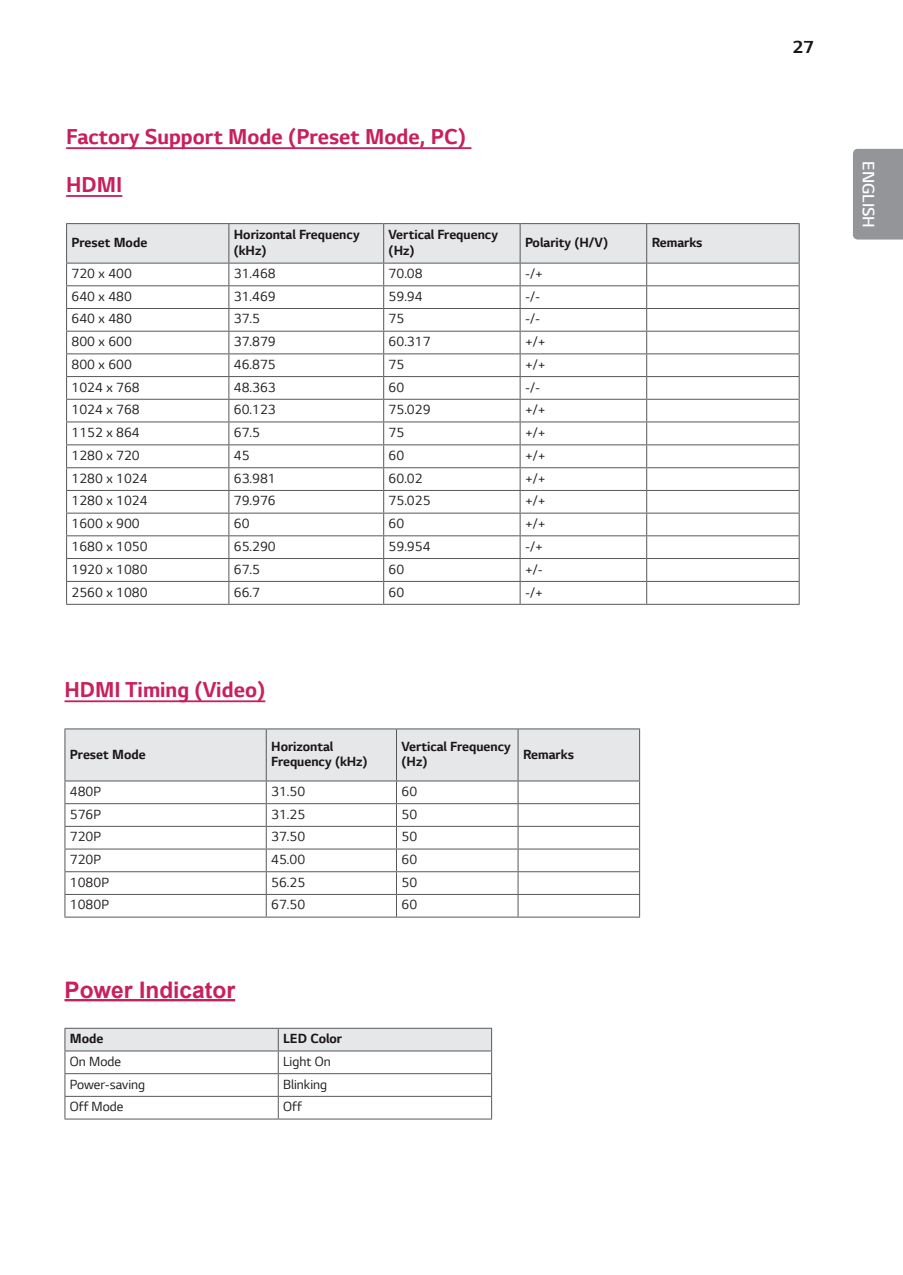
<style>
.page{position:relative;width:903px;height:1275px;background:#fff}
.page>*{position:absolute;margin:0;border:0;box-sizing:border-box;transform-origin:0 0}
.Title-1{font:700 22.75px "LG Smart";color:#c8205d}
.Title-1-2{font:700 22.75px "Arial";color:#c8205d}
.t1{font:700 18.38px "LG Smart";color:#1a161a}
.t2{font:600 17.5px "LG Smart";color:#fff}
.Body{font:14px "LG Smart";color:#231f20}
.Body-2{font:700 14px/16.8px "LG Smart";color:#1a161a}
</style>
<div class="page">
<div style="left:853px;top:149px;width:50px;height:91px;background:#939598"></div>
<hr style="left:66px;top:147px;width:405px;height:2px;background:#c8205d">
<hr style="left:66px;top:195px;width:56px;height:2px;background:#c8205d">
<hr style="left:66px;top:223px;width:163px;height:1px;background:#57585a">
<hr style="left:229px;top:223px;width:155px;height:1px;background:#57585a">
<hr style="left:384px;top:223px;width:136px;height:1px;background:#57585a">
<hr style="left:520px;top:223px;width:127px;height:1px;background:#57585a">
<hr style="left:647px;top:223px;width:152px;height:1px;background:#57585a">
<svg style="left:66px;top:224px;width:734px;height:380px"></svg>
<hr style="left:66px;top:535px;width:163px;height:1px;background:#57585a">
<hr style="left:66px;top:558px;width:163px;height:1px;background:#57585a">
<hr style="left:66px;top:581px;width:163px;height:1px;background:#57585a">
<hr style="left:229px;top:535px;width:155px;height:1px;background:#57585a">
<hr style="left:229px;top:558px;width:155px;height:1px;background:#57585a">
<hr style="left:229px;top:581px;width:155px;height:1px;background:#57585a">
<hr style="left:384px;top:535px;width:136px;height:1px;background:#57585a">
<hr style="left:384px;top:558px;width:136px;height:1px;background:#57585a">
<hr style="left:384px;top:581px;width:136px;height:1px;background:#57585a">
<hr style="left:520px;top:467px;width:127px;height:1px;background:#57585a">
<hr style="left:520px;top:490px;width:127px;height:1px;background:#57585a">
<hr style="left:520px;top:513px;width:127px;height:1px;background:#57585a">
<hr style="left:520px;top:535px;width:127px;height:1px;background:#57585a">
<hr style="left:520px;top:558px;width:127px;height:1px;background:#57585a">
<hr style="left:520px;top:581px;width:127px;height:1px;background:#57585a">
<hr style="left:520px;top:604px;width:127px;height:1px;background:#57585a">
<hr style="left:647px;top:467px;width:152px;height:1px;background:#57585a">
<hr style="left:647px;top:490px;width:152px;height:1px;background:#57585a">
<hr style="left:647px;top:513px;width:152px;height:1px;background:#57585a">
<hr style="left:647px;top:535px;width:152px;height:1px;background:#57585a">
<hr style="left:647px;top:558px;width:152px;height:1px;background:#57585a">
<hr style="left:647px;top:581px;width:152px;height:1px;background:#57585a">
<hr style="left:66px;top:604px;width:163px;height:1px;background:#57585a">
<hr style="left:229px;top:604px;width:155px;height:1px;background:#57585a">
<hr style="left:384px;top:604px;width:136px;height:1px;background:#57585a">
<hr style="left:647px;top:604px;width:152px;height:1px;background:#57585a">
<hr style="left:64px;top:700px;width:201px;height:2px;background:#c8205d">
<hr style="left:64px;top:999px;width:171px;height:2px;background:#c8205d">
<hr style="left:64px;top:728px;width:202px;height:1px;background:#57585a">
<hr style="left:266px;top:728px;width:130px;height:1px;background:#57585a">
<hr style="left:396px;top:728px;width:122px;height:1px;background:#57585a">
<hr style="left:518px;top:728px;width:122px;height:1px;background:#57585a">
<svg style="left:64px;top:729px;width:576px;height:188px"></svg>
<hr style="left:64px;top:917px;width:202px;height:1px;background:#57585a">
<hr style="left:266px;top:917px;width:130px;height:1px;background:#57585a">
<hr style="left:396px;top:917px;width:122px;height:1px;background:#57585a">
<hr style="left:518px;top:917px;width:122px;height:1px;background:#57585a">
<svg style="left:64px;top:1028px;width:428px;height:91px"></svg>
<hr style="left:64px;top:1119px;width:214px;height:1px;background:#57585a">
<hr style="left:278px;top:1119px;width:214px;height:1px;background:#57585a">
<p class="Title-1" style="left:66px;top:121px;width:401px">Factory Support Mode (Preset Mode, PC)</p>
<p class="Title-1" style="left:66px;top:169px;width:58px">HDMI</p>
<p class="Body-2" style="left:72px;top:234px;width:77px">Preset Mode</p>
<p class="Body-2" style="left:234px;top:225px;width:127px">Horizontal Frequency (kHz)</p>
<p class="Body-2" style="left:389px;top:225px;width:111px">Vertical Frequency (Hz)</p>
<p class="Body-2" style="left:525px;top:234px;width:84px">Polarity (H/V)</p>
<p class="Body-2" style="left:652px;top:234px;width:52px">Remarks</p>
<p class="Body" style="left:72px;top:264px;width:62px">720 x 400</p>
<p class="Body" style="left:234px;top:264px;width:43px">31.468</p>
<p class="Body" style="left:389px;top:264px;width:36px">70.08</p>
<p class="Body" style="left:525px;top:264px;width:19px">-/+</p>
<p class="Body" style="left:72px;top:287px;width:62px">640 x 480</p>
<p class="Body" style="left:234px;top:287px;width:43px">31.469</p>
<p class="Body" style="left:389px;top:287px;width:36px">59.94</p>
<p class="Body" style="left:525px;top:287px;width:17px">-/-</p>
<p class="Body" style="left:72px;top:310px;width:62px">640 x 480</p>
<p class="Body" style="left:234px;top:310px;width:28px">37.5</p>
<p class="Body" style="left:389px;top:310px;width:17px">75</p>
<p class="Body" style="left:525px;top:310px;width:17px">-/-</p>
<p class="Body" style="left:72px;top:332px;width:62px">800 x 600</p>
<p class="Body" style="left:234px;top:332px;width:43px">37.879</p>
<p class="Body" style="left:389px;top:332px;width:43px">60.317</p>
<p class="Body" style="left:525px;top:332px;width:22px">+/+</p>
<p class="Body" style="left:72px;top:355px;width:62px">800 x 600</p>
<p class="Body" style="left:234px;top:355px;width:43px">46.875</p>
<p class="Body" style="left:389px;top:355px;width:17px">75</p>
<p class="Body" style="left:525px;top:355px;width:22px">+/+</p>
<p class="Body" style="left:72px;top:378px;width:70px">1024 x 768</p>
<p class="Body" style="left:234px;top:378px;width:43px">48.363</p>
<p class="Body" style="left:389px;top:378px;width:17px">60</p>
<p class="Body" style="left:525px;top:378px;width:17px">-/-</p>
<p class="Body" style="left:72px;top:400px;width:70px">1024 x 768</p>
<p class="Body" style="left:234px;top:400px;width:43px">60.123</p>
<p class="Body" style="left:389px;top:400px;width:43px">75.029</p>
<p class="Body" style="left:525px;top:400px;width:22px">+/+</p>
<p class="Body" style="left:72px;top:423px;width:70px">1152 x 864</p>
<p class="Body" style="left:234px;top:423px;width:28px">67.5</p>
<p class="Body" style="left:389px;top:423px;width:17px">75</p>
<p class="Body" style="left:525px;top:423px;width:22px">+/+</p>
<p class="Body" style="left:72px;top:446px;width:70px">1280 x 720</p>
<p class="Body" style="left:234px;top:446px;width:17px">45</p>
<p class="Body" style="left:389px;top:446px;width:17px">60</p>
<p class="Body" style="left:525px;top:446px;width:22px">+/+</p>
<p class="Body" style="left:72px;top:469px;width:78px">1280 x 1024</p>
<p class="Body" style="left:234px;top:469px;width:43px">63.981</p>
<p class="Body" style="left:389px;top:469px;width:36px">60.02</p>
<p class="Body" style="left:525px;top:469px;width:22px">+/+</p>
<p class="Body" style="left:72px;top:492px;width:78px">1280 x 1024</p>
<p class="Body" style="left:234px;top:492px;width:43px">79.976</p>
<p class="Body" style="left:389px;top:492px;width:43px">75.025</p>
<p class="Body" style="left:525px;top:492px;width:22px">+/+</p>
<p class="Body" style="left:72px;top:514px;width:70px">1600 x 900</p>
<p class="Body" style="left:234px;top:514px;width:17px">60</p>
<p class="Body" style="left:389px;top:514px;width:17px">60</p>
<p class="Body" style="left:525px;top:514px;width:22px">+/+</p>
<p class="Body" style="left:72px;top:537px;width:78px">1680 x 1050</p>
<p class="Body" style="left:234px;top:537px;width:43px">65.290</p>
<p class="Body" style="left:389px;top:537px;width:43px">59.954</p>
<p class="Body" style="left:525px;top:537px;width:19px">-/+</p>
<p class="Body" style="left:72px;top:560px;width:78px">1920 x 1080</p>
<p class="Body" style="left:234px;top:560px;width:28px">67.5</p>
<p class="Body" style="left:389px;top:560px;width:17px">60</p>
<p class="Body" style="left:525px;top:560px;width:19px">+/-</p>
<p class="Body" style="left:72px;top:583px;width:78px">2560 x 1080</p>
<p class="Body" style="left:234px;top:583px;width:28px">66.7</p>
<p class="Body" style="left:389px;top:583px;width:17px">60</p>
<p class="Body" style="left:525px;top:583px;width:19px">-/+</p>
<p class="Title-1" style="left:64px;top:674px;width:202px">HDMI Timing (Video)</p>
<p class="Body-2" style="left:70px;top:745px;width:77px">Preset Mode</p>
<p class="Body-2" style="left:271px;top:738px;width:98px;line-height:15.8px">Horizontal<br>Frequency (kHz)</p>
<p class="Body-2" style="left:401px;top:738px;width:111px;line-height:15.8px">Vertical Frequency (Hz)</p>
<p class="Body-2" style="left:523px;top:745px;width:52px">Remarks</p>
<p class="Body" style="left:70px;top:782px;width:33px">480P</p>
<p class="Body" style="left:271px;top:782px;width:36px">31.50</p>
<p class="Body" style="left:401px;top:782px;width:17px">60</p>
<p class="Body" style="left:70px;top:805px;width:33px">576P</p>
<p class="Body" style="left:271px;top:805px;width:36px">31.25</p>
<p class="Body" style="left:401px;top:805px;width:17px">50</p>
<p class="Body" style="left:70px;top:827px;width:33px">720P</p>
<p class="Body" style="left:271px;top:827px;width:36px">37.50</p>
<p class="Body" style="left:401px;top:827px;width:17px">50</p>
<p class="Body" style="left:70px;top:850px;width:33px">720P</p>
<p class="Body" style="left:271px;top:850px;width:36px">45.00</p>
<p class="Body" style="left:401px;top:850px;width:17px">60</p>
<p class="Body" style="left:70px;top:873px;width:41px">1080P</p>
<p class="Body" style="left:271px;top:873px;width:36px">56.25</p>
<p class="Body" style="left:401px;top:873px;width:17px">50</p>
<p class="Body" style="left:70px;top:896px;width:41px">1080P</p>
<p class="Body" style="left:271px;top:896px;width:36px">67.50</p>
<p class="Body" style="left:401px;top:896px;width:17px">60</p>
<p class="Title-1-2" style="left:64px;top:975px;width:172px">Power Indicator</p>
<p class="Body-2" style="left:70px;top:1030px;width:35px">Mode</p>
<p class="Body-2" style="left:283px;top:1030px;width:61px">LED Color</p>
<p class="Body" style="left:70px;top:1052px;width:53px">On Mode</p>
<p class="Body" style="left:283px;top:1052px;width:49px">Light On</p>
<p class="Body" style="left:70px;top:1075px;width:77px">Power-saving</p>
<p class="Body" style="left:283px;top:1075px;width:45px">Blinking</p>
<p class="Body" style="left:70px;top:1097px;width:55px">Off Mode</p>
<p class="Body" style="left:283px;top:1097px;width:20px">Off</p>
<h2 class="t1" style="left:793px;top:34px;width:22px">27</h2>
<p class="t2" style="left:880px;top:161px;width:68px;rotate:90deg">ENGLISH</p>
</div>
